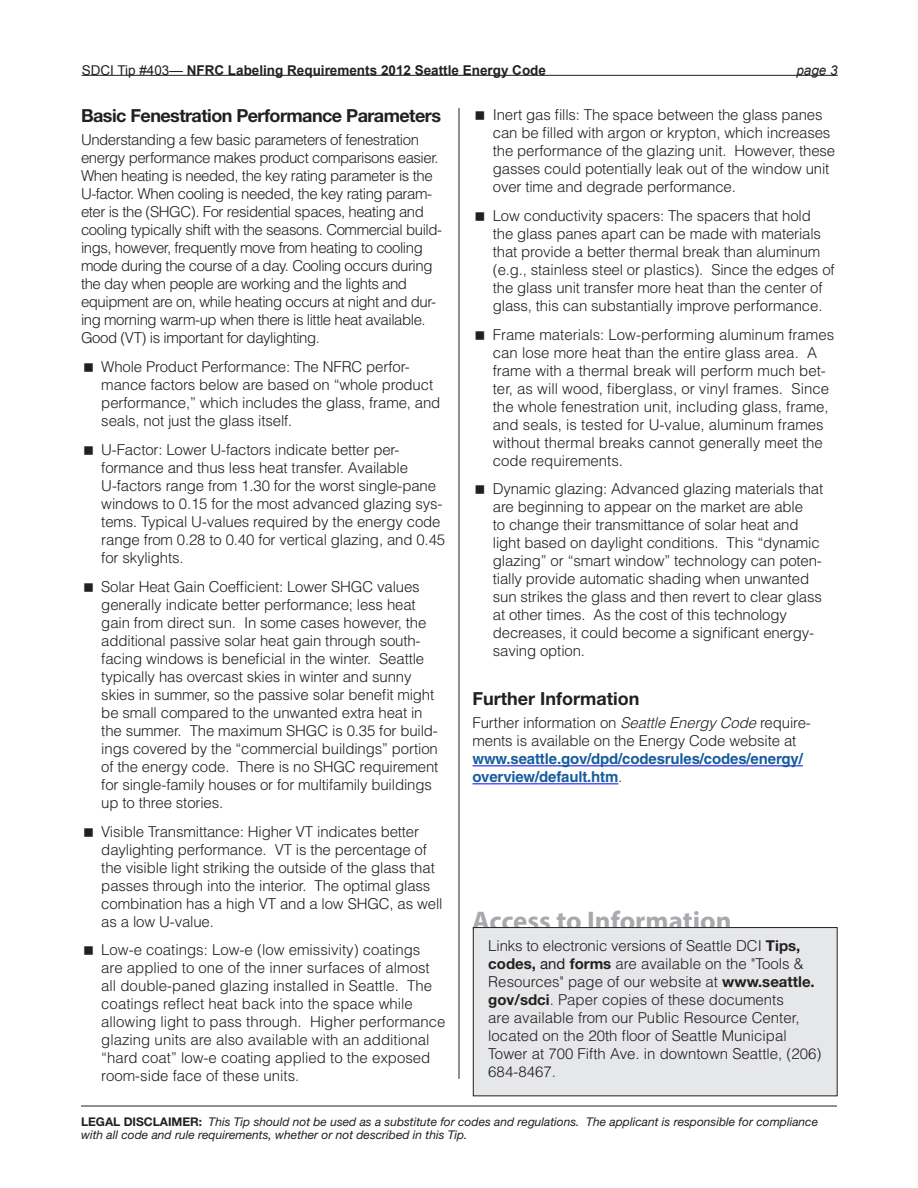
<style>
.page{position:relative;width:918px;height:1188px;background:#fff}
.page>*{position:absolute;margin:0;border:0;box-sizing:border-box;transform-origin:0 0}
.Body_text{font:700 27px "Myriad Pro";color:#a8a9ad}
.Subhead_1{font:700 18px "Helvetica Neue";letter-spacing:-.03em;color:#231f20}
.Subhead_1-2{font:700 18px "Helvetica Neue";color:#231f20}
.Body_text-2{font:300 15px/18px "Helvetica";letter-spacing:-.01em;color:#231f20}
.Body_text-3{font:300 15px/18px "Helvetica";letter-spacing:-.03em;color:#231f20}
.t1{font:700 13.5px "Arial";color:#231f20}
.t2{font:italic 13.5px "Arial";color:#231f20}
.t3{font:italic 12px/13.5px "Helvetica Neue";color:#231f20}
.s1{font-weight:400}
.s2{font-style:italic}
.s3{font-weight:700;color:#175d9e}
.s4{font-family:"Helvetica Neue";font-weight:700}
.s5{font-family:"Helvetica Neue";font-weight:400}
.s6{font-weight:700;font-style:normal}
</style>
<div class="page">
<hr style="left:81px;top:1106px;width:756px;height:1px;background:#231f20">
<hr style="left:459px;top:108px;width:1px;height:971px;background:#231f20">
<hr style="left:82px;top:75px;width:756px;height:1px;background:#231f20">
<hr style="left:472px;top:765px;width:331px;height:1px;background:#00f">
<hr style="left:472px;top:783px;width:146px;height:1px;background:#00f">
<div style="left:473px;top:928px;width:364px;height:168px;background:#e6e7e9"></div>
<div style="left:473px;top:927px;width:364px;height:169px;border:1px solid #231f20"></div>
<p class="t1" style="left:82px;top:61px;width:466px"><span class="s1">SDCI Tip #403—</span> NFRC Labeling Requirements 2012 Seattle Energy Code</p>
<p class="t2" style="left:796px;top:62px;width:43px">page 3</p>
<p class="Subhead_1" style="left:81px;top:105px;width:362px">Basic Fenestration Performance Parameters</p>
<p class="Body_text-3" style="left:81px;top:131px;width:363px">Understanding a few basic parameters of fenestration energy performance makes product comparisons easier.<br>When heating is needed, the key rating parameter is the U-factor. When cooling is needed, the key rating param&shy;eter is the (SHGC). For residential spaces, heating and cooling typically shift with the seasons. Commercial build&shy;ings, however, frequently move from heating to cooling mode during the course of a day. Cooling occurs during the day when people are working and the lights and equipment are on, while heating occurs at night and dur&shy;ing morning warm-up when there is little heat available.<br>Good (VT) is important for daylighting.</p>
<p class="Body_text-2" style="left:101px;top:358px;width:341px">Whole Product Performance: The NFRC perfor&shy;mance factors below are based on “whole product performance,” which includes the glass, frame, and seals, not just the glass itself.</p>
<p class="Body_text-2" style="left:101px;top:441px;width:345px">U-Factor: Lower U-factors indicate better per&shy;formance and thus less heat transfer. Available U-factors range from 1.30 for the worst single-pane windows to 0.15 for the most advanced glazing sys&shy;tems. Typical U-values required by the energy code range from 0.28 to 0.40 for vertical glazing, and 0.45 for skylights.</p>
<p class="Body_text-2" style="left:101px;top:577px;width:339px">Solar Heat Gain Coefficient: Lower SHGC values generally indicate better performance; less heat gain from direct sun. In some cases however, the additional passive solar heat gain through south&shy;facing windows is beneficial in the winter. Seattle typically has overcast skies in winter and sunny skies in summer, so the passive solar benefit might be small compared to the unwanted extra heat in the summer. The maximum SHGC is 0.35 for build&shy;ings covered by the “commercial buildings” portion of the energy code. There is no SHGC requirement for single-family houses or for multifamily buildings up to three stories.</p>
<p class="Body_text-2" style="left:101px;top:822px;width:343px">Visible Transmittance: Higher VT indicates better daylighting performance. VT is the percentage of the visible light striking the outside of the glass that passes through into the interior. The optimal glass combination has a high VT and a low SHGC, as well as a low U-value.</p>
<p class="Body_text-2" style="left:101px;top:941px;width:346px">Low-e coatings: Low-e (low emissivity) coatings are applied to one of the inner surfaces of almost all double-paned glazing installed in Seattle. The coatings reflect heat back into the space while allowing light to pass through. Higher performance glazing units are also available with an additional “hard coat” low-e coating applied to the exposed room-side face of these units.</p>
<p class="Body_text-2" style="left:493px;top:105px;width:344px">Inert gas fills: The space between the glass panes can be filled with argon or krypton, which increases the performance of the glazing unit. However, these gasses could potentially leak out of the window unit over time and degrade performance.</p>
<p class="Body_text-2" style="left:493px;top:206px;width:343px">Low conductivity spacers: The spacers that hold the glass panes apart can be made with materials that provide a better thermal break than aluminum (e.g., stainless steel or plastics). Since the edges of the glass unit transfer more heat than the center of glass, this can substantially improve performance.</p>
<p class="Body_text-2" style="left:493px;top:325px;width:343px">Frame materials: Low-performing aluminum frames can lose more heat than the entire glass area. A frame with a thermal break will perform much bet&shy;ter, as will wood, fiberglass, or vinyl frames. Since the whole fenestration unit, including glass, frame, and seals, is tested for U-value, aluminum frames without thermal breaks cannot generally meet the code requirements.</p>
<p class="Body_text-2" style="left:493px;top:480px;width:332px">Dynamic glazing: Advanced glazing materials that are beginning to appear on the market are able<br>to change their transmittance of solar heat and light based on daylight conditions. This “dynamic glazing” or “smart window” technology can poten&shy;tially provide automatic shading when unwanted sun strikes the glass and then revert to clear glass at other times. As the cost of this technology decreases, it could become a significant energy&shy;saving option.</p>
<p class="Subhead_1-2" style="left:472px;top:687px;width:168px">Further Information</p>
<p class="Body_text-2" style="left:472px;top:714px;width:340px">Further information on <span class="s2">Seattle Energy Code</span> require&shy;ments is available on the Energy Code website at <span class="s3">www.seattle.gov/dpd/codesrules/codes/energy/ overview/default.htm</span>.</p>
<p class="Body_text" style="left:472px;top:903px;width:261px">Access to Information</p>
<p class="Body_text-2" style="left:488px;top:936px;width:335px">Links to electronic versions of Seattle DCI <span class="s4">Tips, codes,</span> <span class="s5">and</span> <span class="s4">forms</span> are available on the "Tools &amp; Resources" page of our website at <span class="s4">www.seattle. gov/sdci</span>. Paper copies of these documents<br>are available from our Public Resource Center, located on the 20th floor of Seattle Municipal Tower at 700 Fifth Ave. in downtown Seattle, (206)<br>684-8467.</p>
<p class="t3" style="left:81px;top:1114px;width:739px"><span class="s6">LEGAL DISCLAIMER:</span> This Tip should not be used as a substitute for codes and regulations. The applicant is responsible for compliance with all code and rule requirements, whether or not described in this Tip.</p>
</div>
